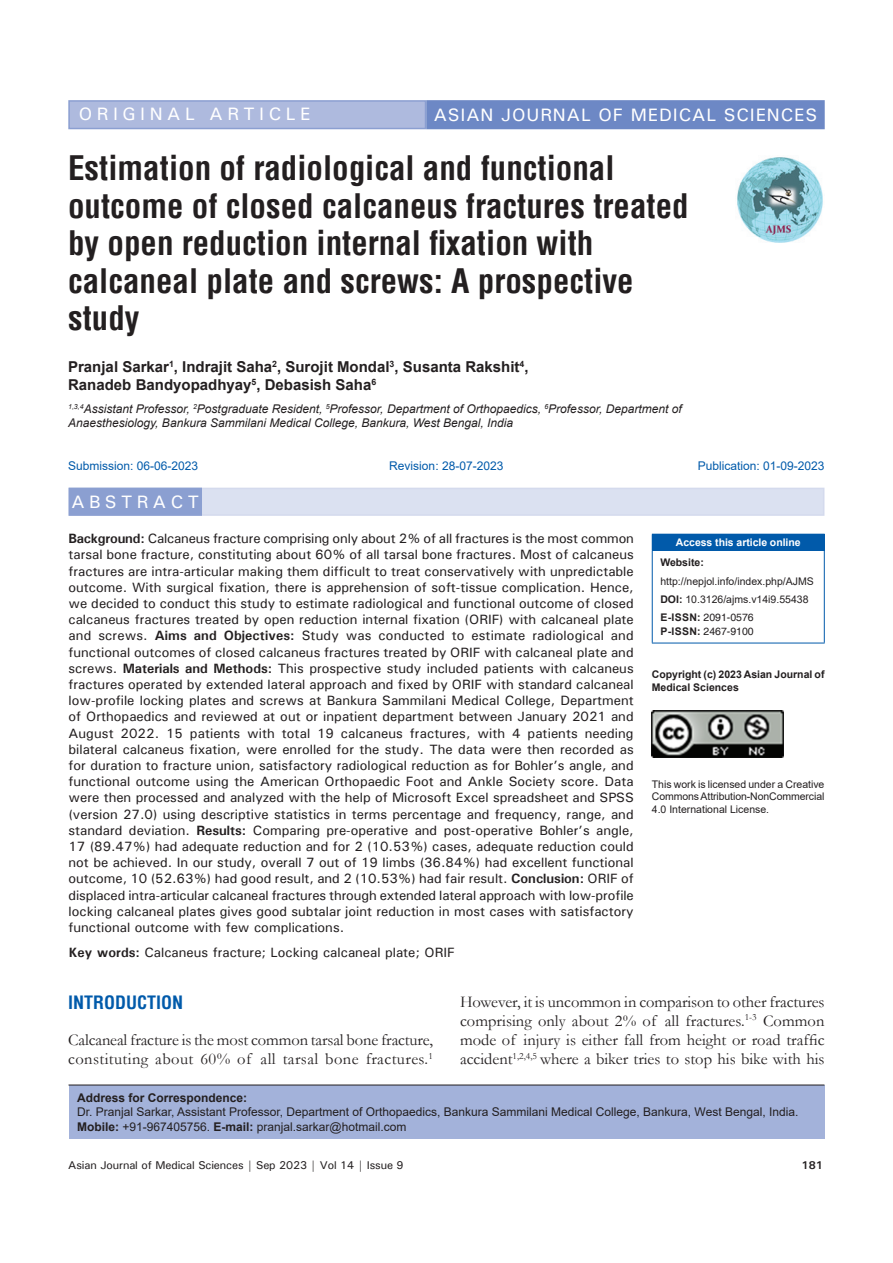
<style>
.page{position:relative;width:893px;height:1263px;background:#fff}
.page>*{position:absolute;margin:0;border:0;box-sizing:border-box;transform-origin:0 0}
.AT{font:700 condensed 33px/37.5px "Helvetica";color:#231f20}
.AH{font:500 18px "Univers";letter-spacing:.05em;color:#fff}
.AH-2{font:500 18px "Univers";letter-spacing:.25em;color:#fff}
.t1{font:700 condensed 18px "Helvetica";color:#015aaa}
.ABSH{font:500 18px "Univers";letter-spacing:.25em;color:#fff}
.TX{font:16.5px/19.2px "Garamond";color:#231f20}
.AU{font:700 15px/18px "Helvetica";color:#231f20}
.ABS{font:500 13.5px/16.2px "Univers";color:#231f20;text-align:justify}
.KWD{font:500 13.5px "Univers";color:#231f20}
.ADD{font:12px/14.4px "Arial";color:#231f20}
.AFF{font:italic 12px/14.4px "Arial";color:#231f20}
.HIS{font:12px "Arial";color:#015aaa}
.t2{font:500 11.25px "Univers";letter-spacing:-.01em;color:#231f20}
.t3{font:700 11.25px "Univers";color:#231f20}
.License{font:10.5px/12.6px "Arial";letter-spacing:-.01em;color:#231f20;text-align:justify}
.License-2{font:700 10.5px/12.6px "Arial";color:#231f20}
.Web{font:10.5px/18.8px "Arial";color:#231f20}
.ISSN{font:10.5px/14.2px "Helvetica";color:#231f20}
.DOI{font:10.5px "Arial";color:#231f20}
.t4{font:700 10.5px "Arial";letter-spacing:-.005em;color:#fff}
.s1{font-weight:700}
</style>
<div class="page">
<div style="left:69px;top:1085px;width:755px;height:53px;background:#a3b2da"></div>
<hr style="left:69px;top:1085px;width:755px;height:1px;background:#231f20">
<img style="left:737px;top:157px;width:86px;height:86px">
<div style="left:69px;top:101px;width:356px;height:28px;background:#aebade"></div>
<div style="left:68px;top:100px;width:358px;height:29px;border:2px solid #8b9fd1"></div>
<div style="left:427px;top:101px;width:397px;height:28px;background:#6d88c5"></div>
<div style="left:426px;top:100px;width:399px;height:29px;border:2px solid #6d88c5"></div>
<div style="left:69px;top:488px;width:755px;height:28px;background:#dbe1f1"></div>
<div style="left:69px;top:488px;width:132px;height:27px;background:#8b9fd1"></div>
<div style="left:68px;top:488px;width:134px;height:28px;border:2px solid #8b9fd1"></div>
<div style="left:652px;top:534px;width:172px;height:16px;background:#015aaa"></div>
<svg style="left:824px;top:534px;width:1px;height:16px"></svg>
<hr style="left:652px;top:551px;width:1px;height:92px;background:#015aaa">
<hr style="left:652px;top:550px;width:173px;height:1px;background:#015aaa">
<hr style="left:824px;top:551px;width:1px;height:92px;background:#015aaa">
<hr style="left:652px;top:643px;width:173px;height:1px;background:#015aaa">
<img style="left:652px;top:711px;width:132px;height:46px">
<p class="AH-2" style="left:79px;top:103px;width:233px">ORIGINAL ARTICLE</p>
<p class="AH" style="left:434px;top:103px;width:385px">ASIAN JOURNAL OF MEDICAL SCIENCES</p>
<p class="AT" style="left:68px;top:149px;width:622px">Estimation of radiological and functional outcome of closed calcaneus fractures treated by open reduction internal fixation with calcaneal plate and screws: A prospective study</p>
<p class="AU" style="left:68px;top:357px;width:462px">Pranjal Sarkar<sup>1</sup>, Indrajit Saha<sup>2</sup>, Surojit Mondal<sup>3</sup>, Susanta Rakshit<sup>4</sup>,<br>Ranadeb Bandyopadhyay<sup>5</sup>, Debasish Saha<sup>6</sup></p>
<p class="AFF" style="left:68px;top:401px;width:615px"><sup>1,3,4</sup>Assistant Professor, <sup>2</sup>Postgraduate Resident, <sup>5</sup>Professor, Department of Orthopaedics, <sup>6</sup>Professor, Department of<br>Anaesthesiology, Bankura Sammilani Medical College, Bankura, West Bengal, India</p>
<p class="HIS" style="left:68px;top:457px;width:132px">Submission: 06-06-2023</p>
<p class="HIS" style="left:389px;top:457px;width:116px">Revision: 28-07-2023</p>
<p class="HIS" style="left:698px;top:457px;width:128px">Publication: 01-09-2023</p>
<p class="ABSH" style="left:71px;top:490px;width:129px">ABSTRACT</p>
<p class="ABS" style="left:68px;top:530px;width:567px"><span class="s1">Background:</span> Calcaneus fracture comprising only about 2% of all fractures is the most common tarsal bone fracture, constituting about 60% of all tarsal bone fractures. Most of calcaneus fractures are intra-articular making them difficult to treat conservatively with unpredictable outcome. With surgical fixation, there is apprehension of soft-tissue complication. Hence, we decided to conduct this study to estimate radiological and functional outcome of closed calcaneus fractures treated by open reduction internal fixation (ORIF) with calcaneal plate and screws. <span class="s1">Aims and Objectives:</span> Study was conducted to estimate radiological and functional outcomes of closed calcaneus fractures treated by ORIF with calcaneal plate and screws. <span class="s1">Materials and Methods:</span> This prospective study included patients with calcaneus fractures operated by extended lateral approach and fixed by ORIF with standard calcaneal low-profile locking plates and screws at Bankura Sammilani Medical College, Department of Orthopaedics and reviewed at out or inpatient department between January 2021 and August 2022. 15 patients with total 19 calcaneus fractures, with 4 patients needing bilateral calcaneus fixation, were enrolled for the study. The data were then recorded as for duration to fracture union, satisfactory radiological reduction as for Bohler’s angle, and functional outcome using the American Orthopaedic Foot and Ankle Society score. Data were then processed and analyzed with the help of Microsoft Excel spreadsheet and SPSS (version 27.0) using descriptive statistics in terms percentage and frequency, range, and standard deviation. <span class="s1">Results:</span> Comparing pre-operative and post-operative Bohler’s angle, 17 (89.47%) had adequate reduction and for 2 (10.53%) cases, adequate reduction could not be achieved. In our study, overall 7 out of 19 limbs (36.84%) had excellent functional outcome, 10 (52.63%) had good result, and 2 (10.53%) had fair result. <span class="s1">Conclusion:</span> ORIF of displaced intra-articular calcaneal fractures through extended lateral approach with low-profile locking calcaneal plates gives good subtalar joint reduction in most cases with satisfactory functional outcome with few complications.</p>
<p class="KWD" style="left:68px;top:943px;width:388px"><span class="s1">Key words:</span> Calcaneus fracture; Locking calcaneal plate; ORIF</p>
<p class="t4" style="left:676px;top:535px;width:126px">Access this article online</p>
<p class="Web" style="left:660px;top:553px;width:155px"><span class="s1">Website: </span>http://nepjol.info/index.php/AJMS</p>
<p class="DOI" style="left:660px;top:592px;width:150px"><span class="s1">DOI:</span> 10.3126/ajms.v14i9.55438</p>
<p class="ISSN" style="left:660px;top:610px;width:95px"><span class="s1">E-ISSN:</span> 2091-0576<br><span class="s1">P-ISSN:</span> 2467-9100</p>
<p class="License-2" style="left:652px;top:668px;width:174px">Copyright (c) 2023 Asian Journal of<br>Medical Sciences</p>
<p class="License" style="left:652px;top:778px;width:174px">This work is licensed under a Creative Commons Attribution-NonCommercial 4.0 International License.</p>
<h1 class="t1" style="left:68px;top:991px;width:117px">INTRODUCTION</h1>
<p class="TX" style="left:68px;top:1030px;width:366px;line-height:18.8px">Calcaneal fracture is the most common tarsal bone fracture, constituting about 60% of all tarsal bone fractures.<sup>1</sup></p>
<p class="TX" style="left:460px;top:991px;width:366px;text-align:justify">However, it is uncommon in comparison to other fractures comprising only about 2% of all fractures.<sup>1-3</sup> Common mode of injury is either fall from height or road traffic accident<sup>1,2,4,5</sup> where a biker tries to stop his bike with his</p>
<p class="ADD" style="left:77px;top:1090px;width:723px"><span class="s1">Address for Correspondence:<br></span>Dr. Pranjal Sarkar, Assistant Professor, Department of Orthopaedics, Bankura Sammilani Medical College, Bankura, West Bengal, India.<br><span class="s1">Mobile:</span> +91-967405756. <span class="s1">E-mail:</span> pranjal.sarkar@hotmail.com</p>
<p class="t2" style="left:68px;top:1157px;width:337px">Asian Journal of Medical Sciences | Sep 2023 | Vol 14 | Issue 9</p>
<p class="t3" style="left:802px;top:1158px;width:23px">181</p>
</div>
